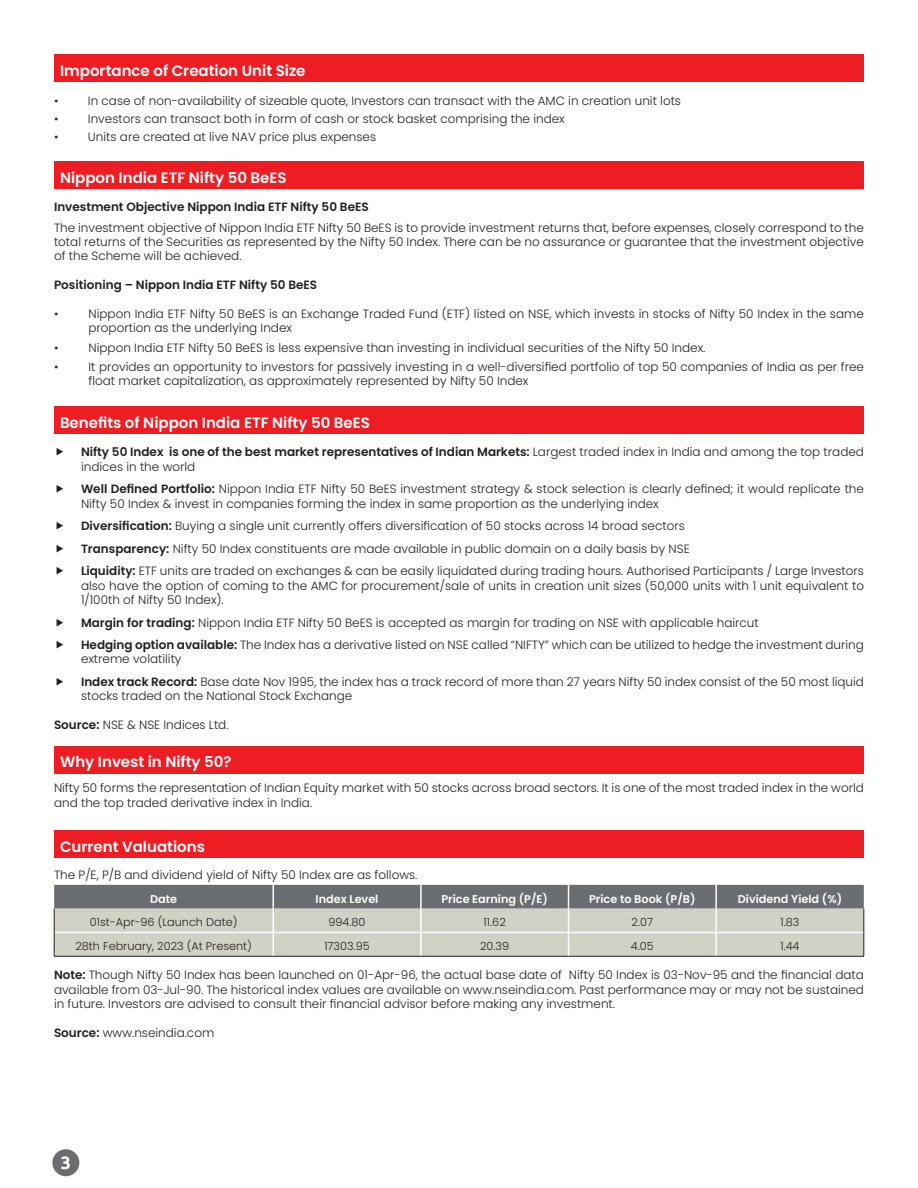
<style>
.page{position:relative;width:918px;height:1188px;background:#fff}
.page>*{position:absolute;margin:0;border:0;box-sizing:border-box;transform-origin:0 0}
.t1{font:700 18px "Ubuntu";color:#fff}
.t2{font:600 15px "Poppins";color:#fff}
.t3{font:300 12px/14.4px "Poppins";color:#231f20}
.t4{font:600 12px/14.4px "Poppins";color:#231f20}
.t5{font:300 11.25px "Poppins";color:#231f20}
.t6{font:600 11.25px "Poppins";color:#fff}
.s1{font-weight:300}
.s2{font-weight:600}
</style>
<div class="page">
<div style="left:52px;top:1149px;width:27px;height:27px;background:#6c6d70;border-radius:50%"></div>
<div style="left:54px;top:54px;width:810px;height:28px;background:#ee1d23"></div>
<div style="left:54px;top:161px;width:810px;height:28px;background:#ee1d23"></div>
<div style="left:54px;top:406px;width:810px;height:28px;background:#ee1d23"></div>
<div style="left:54px;top:746px;width:810px;height:27px;background:#ee1d23"></div>
<div style="left:54px;top:830px;width:810px;height:28px;background:#ee1d23"></div>
<svg style="left:54px;top:885px;width:811px;height:71px;background:#b1b0aa"></svg>
<hr style="left:54px;top:956px;width:219px;height:1px;background:#231f20">
<hr style="left:273px;top:956px;width:148px;height:1px;background:#231f20">
<hr style="left:421px;top:956px;width:148px;height:1px;background:#231f20">
<hr style="left:569px;top:956px;width:147px;height:1px;background:#231f20">
<hr style="left:716px;top:956px;width:148px;height:1px;background:#231f20">
<p class="t2" style="left:60px;top:62px;width:247px">Importance of Creation Unit Size</p>
<p class="t3" style="left:54px;top:93px;width:6px">•</p>
<p class="t3" style="left:88px;top:93px;width:595px">In case of non-availability of sizeable quote, Investors can transact with the AMC in creation unit lots</p>
<p class="t3" style="left:54px;top:111px;width:6px">•</p>
<p class="t3" style="left:88px;top:111px;width:478px">Investors can transact both in form of cash or stock basket comprising the index</p>
<p class="t3" style="left:54px;top:129px;width:6px">•</p>
<p class="t3" style="left:88px;top:129px;width:290px">Units are created at live NAV price plus expenses</p>
<p class="t2" style="left:60px;top:169px;width:228px">Nippon India ETF Nifty 50 BeES</p>
<p class="t4" style="left:54px;top:200px;width:316px">Investment Objective Nippon India ETF Nifty 50 BeES</p>
<p class="t3" style="left:54px;top:220px;width:811px;text-align:justify">The investment objective of Nippon India ETF Nifty 50 BeES is to provide investment returns that, before expenses, closely correspond to the total returns of the Securities as represented by the Nifty 50 Index. There can be no assurance or guarantee that the investment objective of the Scheme will be achieved.</p>
<p class="t4" style="left:54px;top:278px;width:265px">Positioning – Nippon India ETF Nifty 50 BeES</p>
<p class="t3" style="left:54px;top:306px;width:6px">•</p>
<p class="t3" style="left:88px;top:306px;width:777px">Nippon India ETF Nifty 50 BeES is an Exchange Traded Fund (ETF) listed on NSE, which invests in stocks of Nifty 50 Index in the same proportion as the underlying Index</p>
<p class="t3" style="left:54px;top:340px;width:6px">•</p>
<p class="t3" style="left:88px;top:340px;width:618px">Nippon India ETF Nifty 50 BeES is less expensive than investing in individual securities of the Nifty 50 Index.</p>
<p class="t3" style="left:54px;top:360px;width:6px">•</p>
<p class="t3" style="left:88px;top:360px;width:777px">It provides an opportunity to investors for passively investing in a well-diversified portfolio of top 50 companies of India as per free float market capitalization, as approximately represented by Nifty 50 Index</p>
<p class="t2" style="left:60px;top:414px;width:311px">Benefits of Nippon India ETF Nifty 50 BeES</p>
<p class="t4" style="left:81px;top:445px;width:785px">Nifty 50 Index is one of the best market representatives of Indian Markets: <span class="s1">Largest traded index in India and among the top traded indices in the world</span></p>
<p class="t3" style="left:81px;top:482px;width:785px"><span class="s2">Well Defined Portfolio:</span> Nippon India ETF Nifty 50 BeES investment strategy &amp; stock selection is clearly defined; it would replicate the<br>Nifty 50 Index &amp; invest in companies forming the index in same proportion as the underlying index</p>
<p class="t3" style="left:81px;top:519px;width:605px"><span class="s2">Diversification:</span> Buying a single unit currently offers diversification of 50 stocks across 14 broad sectors</p>
<p class="t3" style="left:81px;top:541px;width:610px"><span class="s2">Transparency:</span> Nifty 50 Index constituents are made available in public domain on a daily basis by NSE</p>
<p class="t3" style="left:81px;top:564px;width:785px;text-align:justify"><span class="s2">Liquidity:</span> ETF units are traded on exchanges &amp; can be easily liquidated during trading hours. Authorised Participants / Large Investors also have the option of coming to the AMC for procurement/sale of units in creation unit sizes (50,000 units with 1 unit equivalent to 1/100th of Nifty 50 Index).</p>
<p class="t3" style="left:81px;top:615px;width:679px"><span class="s2">Margin for trading:</span> Nippon India ETF Nifty 50 BeES is accepted as margin for trading on NSE with applicable haircut</p>
<p class="t3" style="left:81px;top:638px;width:784px"><span class="s2">Hedging option available:</span> The Index has a derivative listed on NSE called “NIFTY” which can be utilized to hedge the investment during extreme volatility</p>
<p class="t3" style="left:81px;top:675px;width:785px"><span class="s2">Index track Record:</span> Base date Nov 1995, the index has a track record of more than 27 years Nifty 50 index consist of the 50 most liquid stocks traded on the National Stock Exchange</p>
<p class="t3" style="left:54px;top:718px;width:176px"><span class="s2">Source:</span> NSE &amp; NSE Indices Ltd.</p>
<p class="t2" style="left:60px;top:753px;width:173px">Why Invest in Nifty 50?</p>
<p class="t3" style="left:54px;top:781px;width:811px">Nifty 50 forms the representation of Indian Equity market with 50 stocks across broad sectors. It is one of the most traded index in the world and the top traded derivative index in India.</p>
<p class="t2" style="left:60px;top:838px;width:146px">Current Valuations</p>
<p class="t3" style="left:54px;top:868px;width:365px">The P/E, P/B and dividend yield of Nifty 50 Index are as follows.</p>
<p class="t6" style="left:150px;top:892px;width:28px">Date</p>
<p class="t6" style="left:316px;top:892px;width:64px">Index Level</p>
<p class="t6" style="left:441px;top:892px;width:108px">Price Earning (P/E)</p>
<p class="t6" style="left:589px;top:892px;width:108px">Price to Book (P/B)</p>
<p class="t6" style="left:738px;top:892px;width:106px">Dividend Yield (%)</p>
<p class="t5" style="left:90px;top:916px;width:149px">01st-Apr-96 (Launch Date)</p>
<p class="t5" style="left:329px;top:916px;width:38px">994.80</p>
<p class="t5" style="left:484px;top:916px;width:24px">11.62</p>
<p class="t5" style="left:632px;top:916px;width:23px">2.07</p>
<p class="t5" style="left:781px;top:916px;width:20px">1.83</p>
<p class="t5" style="left:75px;top:940px;width:178px">28th February, 2023 (At Present)</p>
<p class="t5" style="left:324px;top:940px;width:47px">17303.95</p>
<p class="t5" style="left:480px;top:940px;width:31px">20.39</p>
<p class="t5" style="left:631px;top:940px;width:24px">4.05</p>
<p class="t5" style="left:780px;top:940px;width:21px">1.44</p>
<p class="t3" style="left:54px;top:968px;width:812px;text-align:justify"><span class="s2">Note:</span> Though Nifty 50 Index has been launched on 01-Apr-96, the actual base date of Nifty 50 Index is 03-Nov-95 and the financial data available from 03-Jul-90. The historical index values are available on www.nseindia.com. Past performance may or may not be sustained in future. Investors are advised to consult their financial advisor before making any investment.</p>
<p class="t3" style="left:54px;top:1026px;width:162px"><span class="s2">Source:</span> www.nseindia.com</p>
<h1 class="t1" style="left:61px;top:1151px;width:12px">3</h1>
</div>
